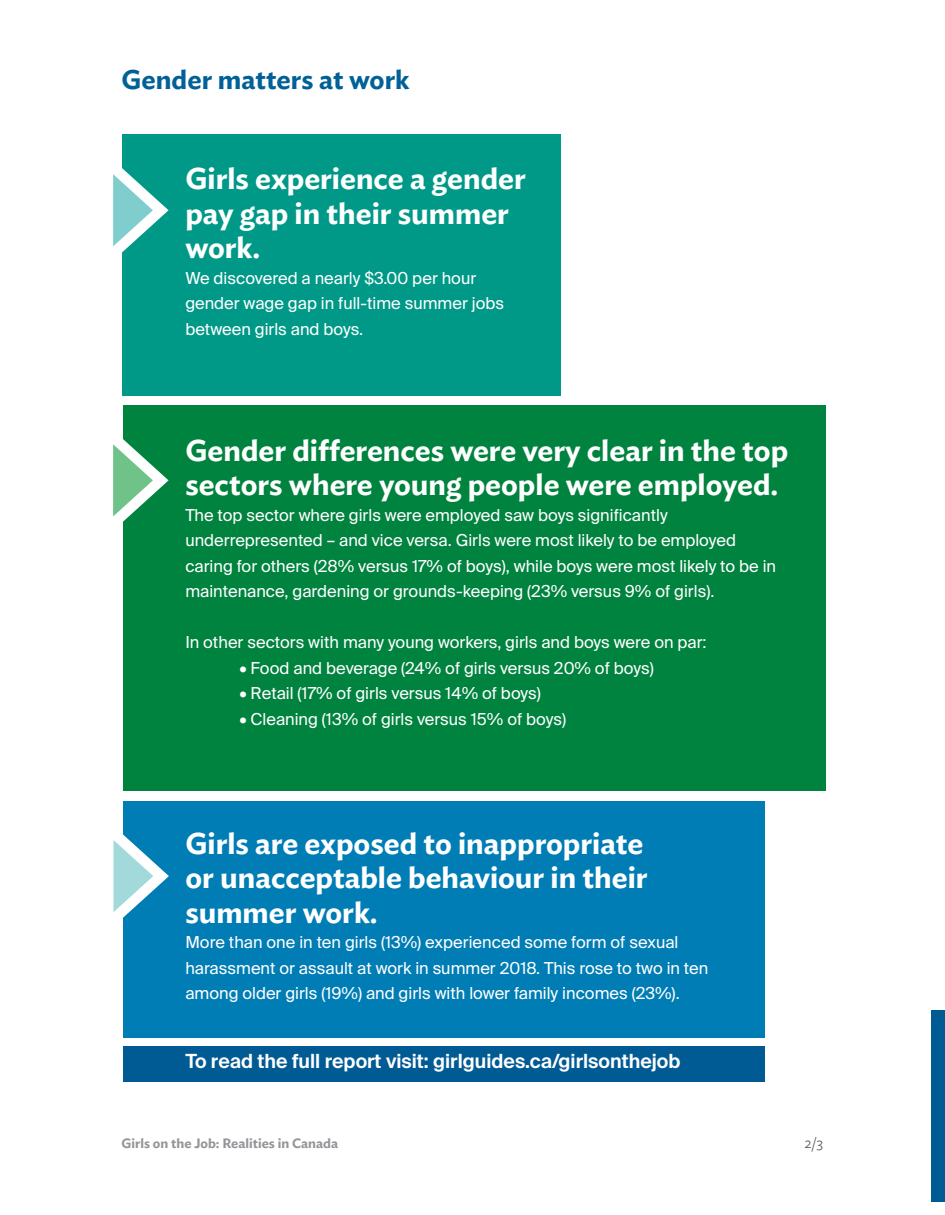
<style>
.page{position:relative;width:945px;height:1215px;background:#fff}
.page>*{position:absolute;margin:0;border:0;box-sizing:border-box;transform-origin:0 0}
.Learning{font:600 30px/34.5px "Ideal Sans";color:#fff}
.SubHeads{font:600 27px "Ideal Sans";color:#006198}
.Body_Copy_first_para{font:600 19.5px "Suisse Intl";color:#fff}
.Body_Copy_first_para-2{font:16.5px/25.5px "Suisse Intl";color:#fff}
.Body_Copy{font:16.5px "Suisse Intl";color:#fff}
.t1{font:300 15px "Ideal Sans";color:#636366}
.t2{font:600 13.5px "Ideal Sans";color:#939598}
</style>
<div class="page">
<div style="left:123px;top:1046px;width:642px;height:36px;background:#005a93"></div>
<div style="left:123px;top:405px;width:702px;height:386px;background:#00833e"></div>
<div style="left:123px;top:801px;width:642px;height:236px;background:#007db5"></div>
<div style="left:123px;top:134px;width:438px;height:262px;background:#098"></div>
<svg style="left:113px;top:834px;width:56px;height:84px"></svg>
<svg style="left:113px;top:439px;width:56px;height:83px"></svg>
<svg style="left:113px;top:151px;width:56px;height:119px"></svg>
<div style="left:931px;top:1010px;width:14px;height:192px;background:#005a93"></div>
<p class="SubHeads" style="left:122px;top:58px;width:290px">Gender matters at work</p>
<p class="Learning" style="left:185px;top:159px;width:342px">Girls experience a gender pay gap in their summer work.</p>
<p class="Body_Copy_first_para-2" style="left:185px;top:265px;width:320px">We discovered a nearly $3.00 per hour gender wage gap in full-time summer jobs between girls and boys.</p>
<p class="Learning" style="left:185px;top:431px;width:604px">Gender differences were very clear in the top sectors where young people were employed.</p>
<p class="Body_Copy_first_para-2" style="left:185px;top:502px;width:592px">The top sector where girls were employed saw boys significantly underrepresented – and vice versa. Girls were most likely to be employed caring for others (28% versus 17% of boys), while boys were most likely to be in maintenance, gardening or grounds-keeping (23% versus 9% of girls).</p>
<p class="Body_Copy_first_para-2" style="left:185px;top:630px;width:523px">In other sectors with many young workers, girls and boys were on par:</p>
<p class="Body_Copy" style="left:239px;top:659px;width:416px">• Food and beverage (24% of girls versus 20% of boys)</p>
<p class="Body_Copy" style="left:239px;top:684px;width:303px">• Retail (17% of girls versus 14% of boys)</p>
<p class="Body_Copy" style="left:239px;top:710px;width:328px">• Cleaning (13% of girls versus 15% of boys)</p>
<p class="Learning" style="left:185px;top:824px;width:464px">Girls are exposed to inappropriate or unacceptable behaviour in their summer work.</p>
<p class="Body_Copy_first_para-2" style="left:185px;top:930px;width:525px">More than one in ten girls (13%) experienced some form of sexual harassment or assault at work in summer 2018. This rose to two in ten among older girls (19%) and girls with lower family incomes (23%).</p>
<p class="Body_Copy_first_para" style="left:185px;top:1050px;width:497px">To read the full report visit: girlguides.ca/girlsonthejob</p>
<p class="t2" style="left:122px;top:1132px;width:218px">Girls on the Job: Realities in Canada</p>
<p class="t1" style="left:805px;top:1131px;width:20px">2/3</p>
</div>
